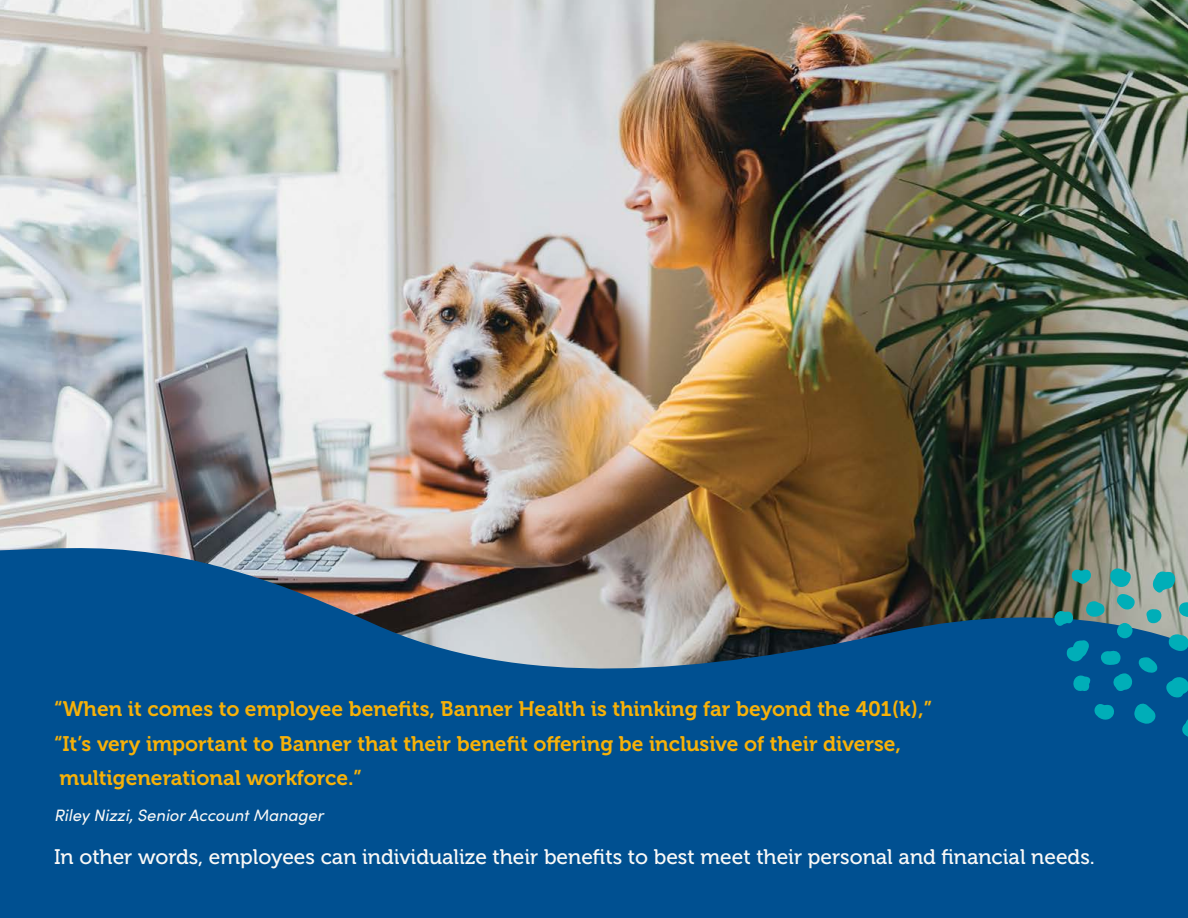
<style>
.page{position:relative;width:1188px;height:918px;background:#fff}
.page>*{position:absolute;margin:0;border:0;box-sizing:border-box;transform-origin:0 0}
.t1{font:21px/34.5px "Museo 700";color:#f7b108}
.t2{font:21px "Museo 500";color:#faf9f7}
.t3{font:italic 16.5px "Sofia Pro";color:#faf9f7}
</style>
<div class="page">
<img style="left:0;top:0;width:1188px;height:527px">
<svg style="left:0;top:527px;width:1188px;height:391px;background:#205987"></svg>
<svg style="left:1110px;top:569px;width:21px;height:19px"></svg>
<svg style="left:1181px;top:718px;width:7px;height:19px"></svg>
<svg style="left:1054px;top:610px;width:19px;height:17px"></svg>
<svg style="left:1151px;top:570px;width:24px;height:23px"></svg>
<svg style="left:1165px;top:677px;width:23px;height:21px"></svg>
<svg style="left:1066px;top:640px;width:23px;height:23px"></svg>
<svg style="left:1134px;top:703px;width:22px;height:22px"></svg>
<svg style="left:1168px;top:634px;width:20px;height:18px"></svg>
<svg style="left:1094px;top:703px;width:21px;height:18px"></svg>
<svg style="left:1086px;top:601px;width:19px;height:16px"></svg>
<svg style="left:1073px;top:675px;width:19px;height:17px"></svg>
<svg style="left:1071px;top:568px;width:20px;height:16px"></svg>
<svg style="left:1100px;top:650px;width:58px;height:42px;background:#006a9b"></svg>
<svg style="left:1179px;top:602px;width:9px;height:15px"></svg>
<svg style="left:1117px;top:594px;width:18px;height:16px"></svg>
<div style="left:1117px;top:623px;width:16px;height:15px;background:#00aeb8;border-radius:50%"></div>
<svg style="left:1146px;top:609px;width:15px;height:15px"></svg>
<p class="t1" style="left:54px;top:692px;width:880px">“When it comes to employee benefits, Banner Health is thinking far beyond the 401(k),” “It’s very important to Banner that their benefit offering be inclusive of their diverse, multigenerational workforce.”</p>
<p class="t3" style="left:54px;top:803px;width:271px">Riley Nizzi, Senior Account Manager</p>
<p class="t2" style="left:54px;top:845px;width:1042px">In other words, employees can individualize their benefits to best meet their personal and financial needs.</p>
</div>
